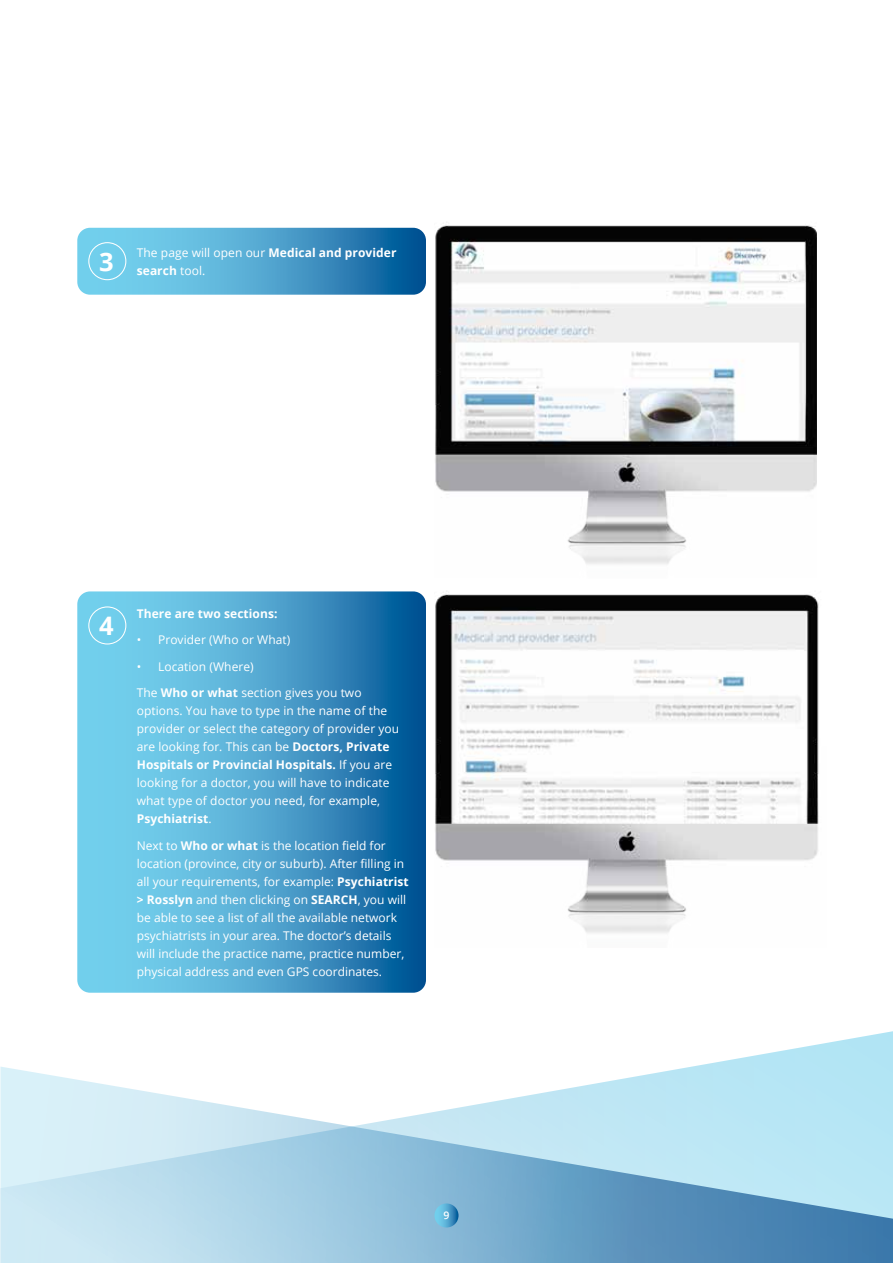
<style>
.page{position:relative;width:893px;height:1263px;background:#fff}
.page>*{position:absolute;margin:0;border:0;box-sizing:border-box;transform-origin:0 0}
.t1{font:700 25.5px "Open Sans";color:#fff}
.t2{font:12px/18px "Open Sans";color:#fff}
.t3{font:700 12px/18px "Open Sans";letter-spacing:.005em;color:#fff}
.t4{font:600 10.5px "Open Sans";color:#fff}
.s1{font-weight:400}
.s2{font-weight:700}
</style>
<div class="page">
<svg style="left:696px;top:1031px;width:197px;height:35px"></svg>
<img style="left:435px;top:222px;width:381px;height:335px">
<img style="left:435px;top:557px;width:384px;height:376px">
<svg style="left:77px;top:228px;width:349px;height:67px;background:#4da2cd"></svg>
<div style="left:88px;top:242px;width:38px;height:38px;border:1px solid #fff;border-radius:50%"></div>
<svg style="left:77px;top:591px;width:349px;height:402px;background:#4ca2cc"></svg>
<div style="left:88px;top:606px;width:38px;height:38px;border:1px solid #fff;border-radius:50%"></div>
<svg style="left:0;top:1066px;width:893px;height:197px;background:#afd4e7"></svg>
<svg style="left:434px;top:1203px;width:24px;height:24px"></svg>
<p class="t3" style="left:99px;top:243px;width:299px;text-indent:38px"><span class="s1">The page will open our</span> Medical and provider<br><sup>3</sup> search <span class="s1">tool.</span></p>
<h1 class="t1" style="left:99px;top:608px;width:16px">4</h1>
<p class="t3" style="left:137px;top:604px;width:142px">There are two sections:</p>
<p class="t2" style="left:137px;top:630px;width:155px">• Provider (Who or What)</p>
<p class="t2" style="left:137px;top:657px;width:118px">• Location (Where)</p>
<p class="t2" style="left:137px;top:683px;width:264px">The <span class="s2">Who or what</span> section gives you two options. You have to type in the name of the provider or select the category of provider you are looking for. This can be <span class="s2">Doctors, Private Hospitals or Provincial Hospitals.</span> If you are looking for a doctor, you will have to indicate what type of doctor you need, for example, <span class="s2">Psychiatrist</span>.</p>
<p class="t2" style="left:137px;top:836px;width:273px">Next to <span class="s2">Who or what</span> is the location field for location (province, city or suburb). After filling in all your requirements, for example: <span class="s2">Psychiatrist &gt; Rosslyn</span> and then clicking on <span class="s2">SEARCH</span>, you will be able to see a list of all the available network psychiatrists in your area. The doctor’s details will include the practice name, practice number, physical address and even GPS coordinates.</p>
<p class="t4" style="left:443px;top:1208px;width:7px">9</p>
</div>
